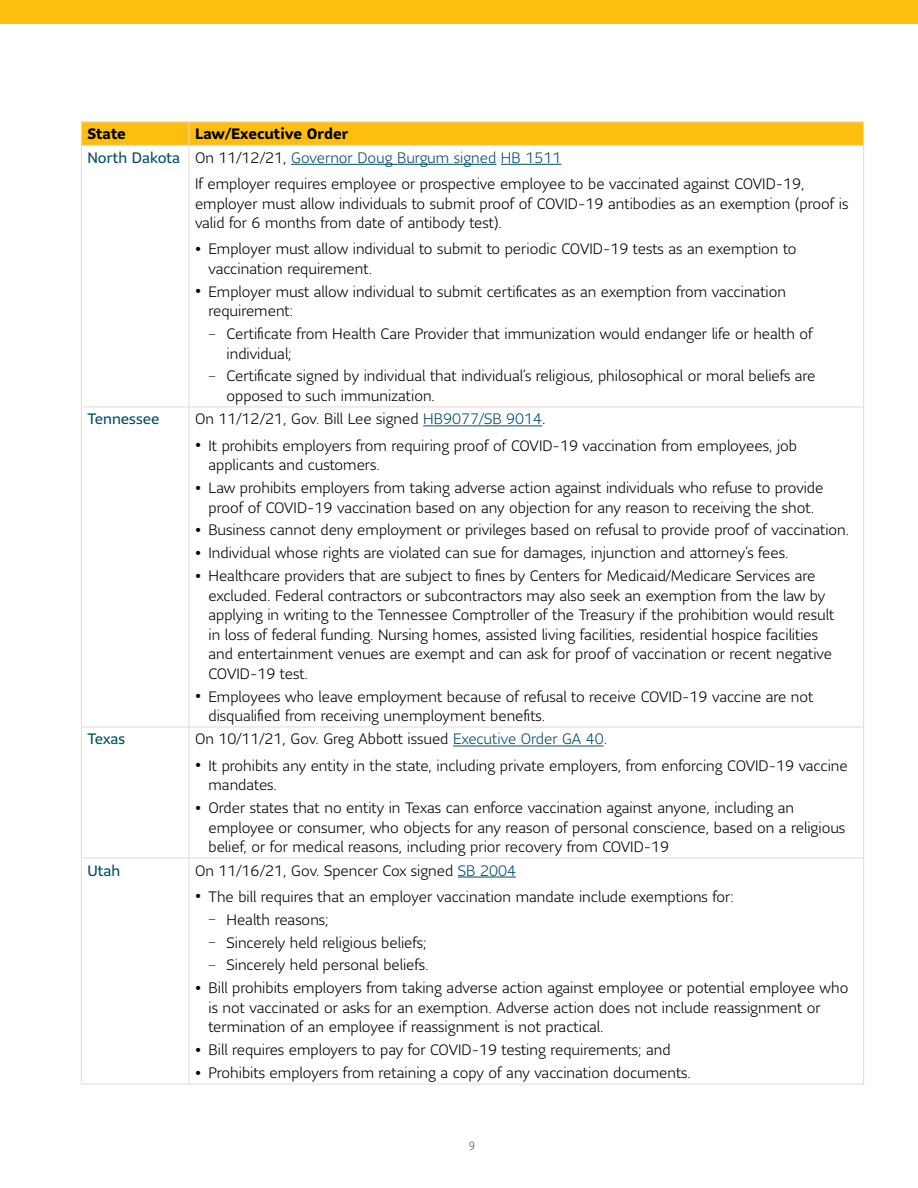
<style>
.page{position:relative;width:918px;height:1188px;background:#fff}
.page>*{position:absolute;margin:0;border:0;box-sizing:border-box;transform-origin:0 0}
.P_Text_Light_10_13_k{font:300 15px/19.5px "Sun Life Sans";color:#000}
.P_Text_Light_10_13_k-2{font:300 15px "Sun Life Sans";color:#004c6c}
.P_reg_10_13_3025{font:15px "Sun Life Sans";color:#004c6c}
.P_Text_Light_10_13_k-3{font:700 15px "Sun Life Sans";color:#000}
.t1{font:300 12px "Sun Life Sans Condensed";color:#58595b}
.s1{color:#000}
.s2{font-size:12px}
.s3{color:#004c6c}
</style>
<div class="page">
<div style="left:0;top:0;width:918px;height:24px;background:#febe10"></div>
<hr style="left:81px;top:146px;width:1px;height:261px;background:#e1dcd2">
<hr style="left:189px;top:146px;width:1px;height:261px;background:#e1dcd2">
<hr style="left:863px;top:146px;width:1px;height:261px;background:#e1dcd2">
<svg style="left:81px;top:122px;width:783px;height:23px;background:#fdbe15"></svg>
<hr style="left:81px;top:145px;width:108px;height:1px;background:#e1dcd2">
<hr style="left:189px;top:145px;width:675px;height:1px;background:#e1dcd2">
<hr style="left:81px;top:407px;width:108px;height:1px;background:#e1dcd2">
<hr style="left:81px;top:407px;width:1px;height:320px;background:#e1dcd2">
<hr style="left:189px;top:407px;width:675px;height:1px;background:#e1dcd2">
<hr style="left:189px;top:407px;width:1px;height:320px;background:#e1dcd2">
<hr style="left:863px;top:407px;width:1px;height:320px;background:#e1dcd2">
<hr style="left:81px;top:727px;width:108px;height:1px;background:#e1dcd2">
<hr style="left:81px;top:727px;width:1px;height:131px;background:#e1dcd2">
<hr style="left:189px;top:727px;width:675px;height:1px;background:#e1dcd2">
<hr style="left:189px;top:727px;width:1px;height:131px;background:#e1dcd2">
<hr style="left:863px;top:727px;width:1px;height:131px;background:#e1dcd2">
<hr style="left:81px;top:858px;width:108px;height:1px;background:#e1dcd2">
<hr style="left:81px;top:858px;width:1px;height:226px;background:#e1dcd2">
<hr style="left:189px;top:858px;width:675px;height:1px;background:#e1dcd2">
<hr style="left:189px;top:858px;width:1px;height:226px;background:#e1dcd2">
<hr style="left:863px;top:858px;width:1px;height:226px;background:#e1dcd2">
<hr style="left:81px;top:1084px;width:108px;height:1px;background:#e1dcd2">
<hr style="left:189px;top:1084px;width:675px;height:1px;background:#e1dcd2">
<hr style="left:291px;top:164px;width:205px;height:1px;background:#004c6c">
<hr style="left:501px;top:164px;width:60px;height:1px;background:#004c6c">
<hr style="left:423px;top:426px;width:119px;height:1px;background:#004c6c">
<hr style="left:453px;top:746px;width:151px;height:1px;background:#004c6c">
<hr style="left:458px;top:877px;width:58px;height:1px;background:#004c6c">
<p class="P_Text_Light_10_13_k-3" style="left:87px;top:124px;width:40px">State</p>
<p class="P_Text_Light_10_13_k-3" style="left:195px;top:124px;width:155px">Law/Executive Order</p>
<p class="P_reg_10_13_3025" style="left:87px;top:147px;width:94px">North Dakota</p>
<p class="P_Text_Light_10_13_k-2" style="left:195px;top:148px;width:368px"><span class="s1">On 11/12/21,</span> Governor Doug Burgum signed HB 1511</p>
<p class="P_Text_Light_10_13_k" style="left:195px;top:174px;width:655px">If employer requires employee or prospective employee to be vaccinated against COVID-19, employer must allow individuals to submit proof of COVID-19 antibodies as an exemption (proof is valid for 6 months from date of antibody test).</p>
<p class="P_Text_Light_10_13_k" style="left:208px;top:239px;width:590px;text-indent:-14px"><span class="s2">•</span> Employer must allow individual to submit to periodic COVID-19 tests as an exemption to vaccination requirement.</p>
<p class="P_Text_Light_10_13_k" style="left:208px;top:281px;width:579px;text-indent:-14px"><span class="s2">•</span> Employer must allow individual to submit certificates as an exemption from vaccination requirement:</p>
<p class="P_Text_Light_10_13_k" style="left:226px;top:324px;width:588px;text-indent:-18px"><span class="s2">–</span> Certificate from Health Care Provider that immunization would endanger life or health of individual;</p>
<p class="P_Text_Light_10_13_k" style="left:226px;top:366px;width:591px;text-indent:-18px"><span class="s2">–</span> Certificate signed by individual that individual’s religious, philosophical or moral beliefs are opposed to such immunization.</p>
<p class="P_reg_10_13_3025" style="left:87px;top:409px;width:74px">Tennessee</p>
<p class="P_Text_Light_10_13_k" style="left:195px;top:409px;width:352px">On 11/12/21, Gov. Bill Lee signed <span class="s3">HB9077/SB 9014</span>.</p>
<p class="P_Text_Light_10_13_k" style="left:208px;top:435px;width:590px;text-indent:-14px"><span class="s2">•</span> It prohibits employers from requiring proof of COVID-19 vaccination from employees, job applicants and customers.</p>
<p class="P_Text_Light_10_13_k" style="left:195px;top:478px;width:630px;text-align:center"><span class="s2">•</span> Law prohibits employers from taking adverse action against individuals who refuse to provide proof of COVID-19 vaccination based on any objection for any reason to receiving the shot.</p>
<p class="P_Text_Light_10_13_k" style="left:195px;top:520px;width:656px"><span class="s2">•</span> Business cannot deny employment or privileges based on refusal to provide proof of vaccination.</p>
<p class="P_Text_Light_10_13_k" style="left:195px;top:543px;width:595px"><span class="s2">•</span> Individual whose rights are violated can sue for damages, injunction and attorney’s fees.</p>
<p class="P_Text_Light_10_13_k" style="left:208px;top:566px;width:627px;text-indent:-14px"><span class="s2">•</span> Healthcare providers that are subject to fines by Centers for Medicaid/Medicare Services are excluded. Federal contractors or subcontractors may also seek an exemption from the law by applying in writing to the Tennessee Comptroller of the Treasury if the prohibition would result in loss of federal funding. Nursing homes, assisted living facilities, residential hospice facilities and entertainment venues are exempt and can ask for proof of vaccination or recent negative COVID-19 test.</p>
<p class="P_Text_Light_10_13_k" style="left:208px;top:686px;width:607px;text-indent:-14px"><span class="s2">•</span> Employees who leave employment because of refusal to receive COVID-19 vaccine are not disqualified from receiving unemployment benefits.</p>
<p class="P_reg_10_13_3025" style="left:87px;top:729px;width:39px">Texas</p>
<p class="P_Text_Light_10_13_k" style="left:195px;top:729px;width:414px">On 10/11/21, Gov. Greg Abbott issued <span class="s3">Executive Order GA 40</span>.</p>
<p class="P_Text_Light_10_13_k" style="left:208px;top:755px;width:641px;text-indent:-14px"><span class="s2">•</span> It prohibits any entity in the state, including private employers, from enforcing COVID-19 vaccine mandates.</p>
<p class="P_Text_Light_10_13_k" style="left:208px;top:798px;width:638px;text-indent:-14px"><span class="s2">•</span> Order states that no entity in Texas can enforce vaccination against anyone, including an employee or consumer, who objects for any reason of personal conscience, based on a religious belief, or for medical reasons, including prior recovery from COVID-19</p>
<p class="P_reg_10_13_3025" style="left:87px;top:860px;width:34px">Utah</p>
<p class="P_Text_Light_10_13_k" style="left:195px;top:860px;width:323px">On 11/16/21, Gov. Spencer Cox signed <span class="s3">SB 2004</span></p>
<p class="P_Text_Light_10_13_k" style="left:195px;top:886px;width:540px"><span class="s2">•</span> The bill requires that an employer vaccination mandate include exemptions for:</p>
<p class="P_Text_Light_10_13_k" style="left:208px;top:909px;width:122px"><span class="s2">–</span> Health reasons;</p>
<p class="P_Text_Light_10_13_k" style="left:208px;top:932px;width:220px"><span class="s2">–</span> Sincerely held religious beliefs;</p>
<p class="P_Text_Light_10_13_k" style="left:208px;top:955px;width:222px"><span class="s2">–</span> Sincerely held personal beliefs.</p>
<p class="P_Text_Light_10_13_k" style="left:208px;top:978px;width:641px;text-indent:-14px"><span class="s2">•</span> Bill prohibits employers from taking adverse action against employee or potential employee who is not vaccinated or asks for an exemption. Adverse action does not include reassignment or termination of an employee if reassignment is not practical.</p>
<p class="P_Text_Light_10_13_k" style="left:195px;top:1040px;width:477px"><span class="s2">•</span> Bill requires employers to pay for COVID-19 testing requirements; and</p>
<p class="P_Text_Light_10_13_k" style="left:195px;top:1063px;width:498px"><span class="s2">•</span> Prohibits employers from retaining a copy of any vaccination documents.</p>
<p class="t1" style="left:469px;top:1138px;width:7px">9</p>
</div>
